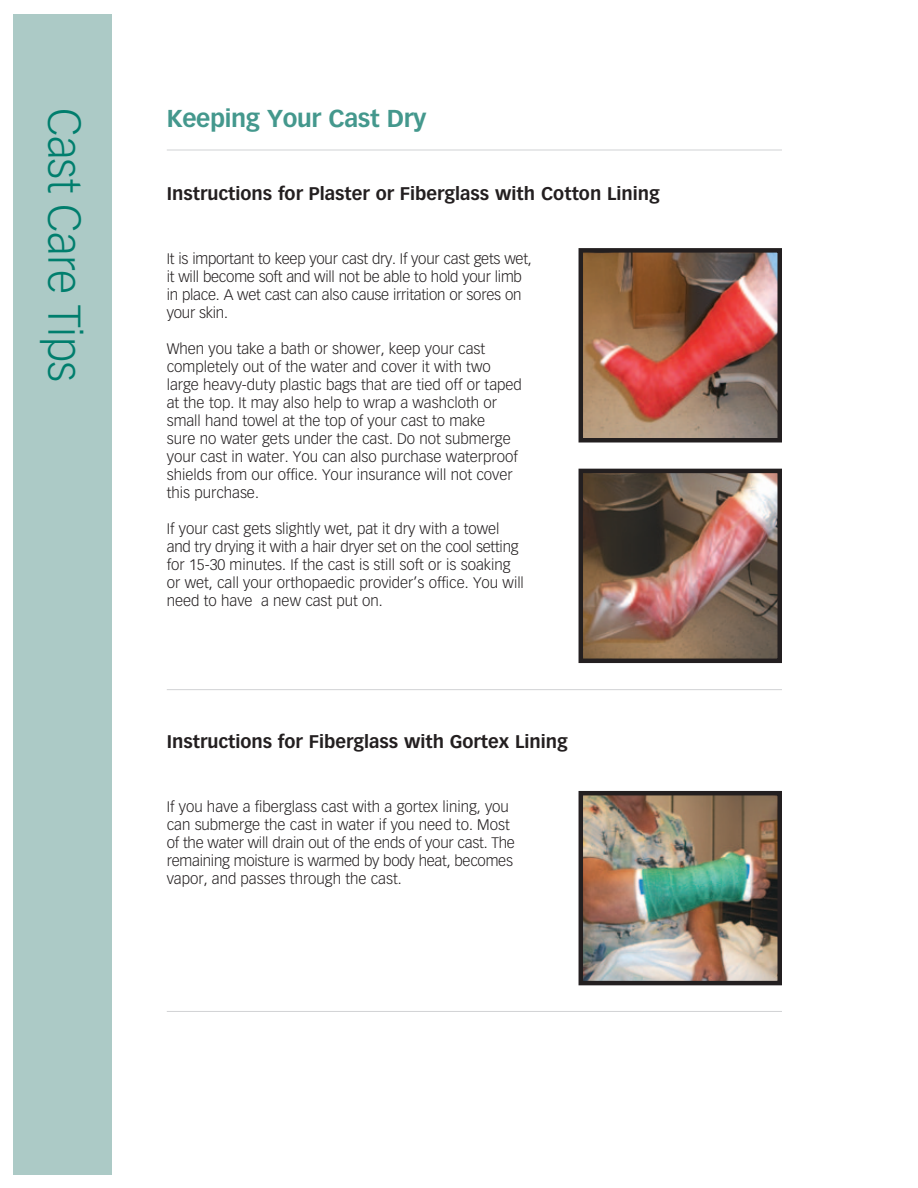
<style>
.page{position:relative;width:918px;height:1188px;background:#fff}
.page>*{position:absolute;margin:0;border:0;box-sizing:border-box;transform-origin:0 0}
.t1{font:300 45px "Vectora LT Std";letter-spacing:-.015em;color:#007e6d}
.t2{font:700 24px "Vectora LT Std";letter-spacing:-.015em;color:#44988d}
.t3{font:700 18px "Vectora LT Std";color:#231f20}
.t4{font:300 15px/18px "Vectora LT Std";color:#231f20}
</style>
<div class="page">
<div style="left:14px;top:14px;width:98px;height:1160px;background:#accac6"></div>
<img style="left:584px;top:796px;width:193px;height:184px">
<div style="left:579px;top:791px;width:203px;height:194px;border:4px solid #231f20"></div>
<hr style="left:167px;top:689px;width:615px;height:1px;background:#d1d2d4">
<hr style="left:167px;top:1011px;width:615px;height:1px;background:#d1d2d4">
<img style="left:584px;top:253px;width:193px;height:184px">
<div style="left:579px;top:248px;width:203px;height:194px;border:4px solid #231f20"></div>
<img style="left:584px;top:474px;width:193px;height:184px">
<div style="left:579px;top:469px;width:203px;height:194px;border:4px solid #231f20"></div>
<hr style="left:167px;top:150px;width:615px;height:1px;background:#d1d2d4">
<h1 class="t1" style="left:91px;top:108px;width:275px;rotate:90deg">Cast Care Tips</h1>
<h2 class="t2" style="left:167px;top:104px;width:261px">Keeping Your Cast Dry</h2>
<p class="t3" style="left:167px;top:183px;width:495px">Instructions for Plaster or Fiberglass with Cotton Lining</p>
<p class="t4" style="left:167px;top:250px;width:367px">It is important to keep your cast dry. If your cast gets wet, it will become soft and will not be able to hold your limb in place. A wet cast can also cause irritation or sores on your skin.</p>
<p class="t4" style="left:167px;top:340px;width:357px">When you take a bath or shower, keep your cast completely out of the water and cover it with two large heavy-duty plastic bags that are tied off or taped at the top. It may also help to wrap a washcloth or small hand towel at the top of your cast to make<br>sure no water gets under the cast. Do not submerge your cast in water. You can also purchase waterproof shields from our office. Your insurance will not cover this purchase.</p>
<p class="t4" style="left:167px;top:520px;width:359px">If your cast gets slightly wet, pat it dry with a towel and try drying it with a hair dryer set on the cool setting for 15-30 minutes. If the cast is still soft or is soaking or wet, call your orthopaedic provider’s office. You will need to have a new cast put on.</p>
<p class="t3" style="left:167px;top:731px;width:403px">Instructions for Fiberglass with Gortex Lining</p>
<p class="t4" style="left:167px;top:798px;width:350px">If you have a fiberglass cast with a gortex lining, you can submerge the cast in water if you need to. Most of the water will drain out of the ends of your cast. The remaining moisture is warmed by body heat, becomes vapor, and passes through the cast.</p>
</div>
